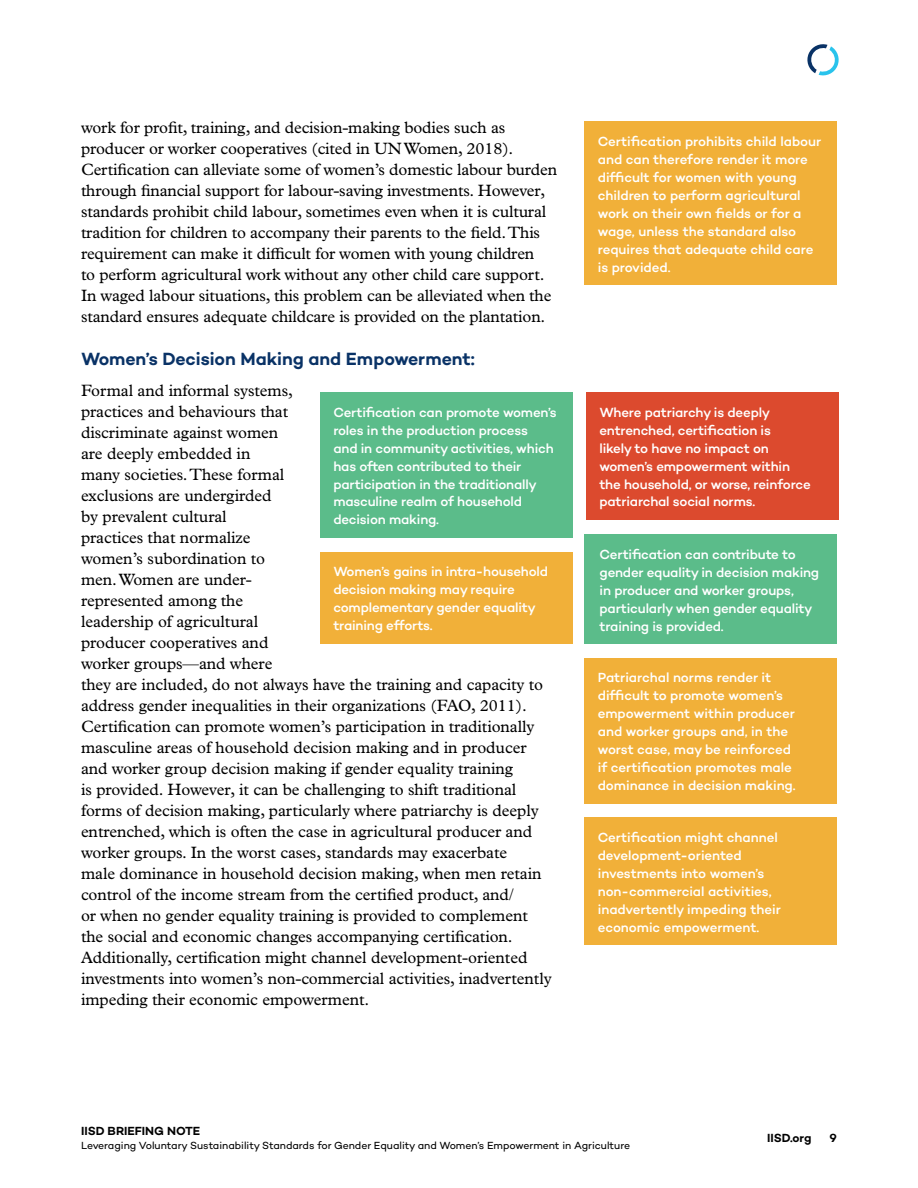
<style>
.page{position:relative;width:918px;height:1188px;background:#fff}
.page>*{position:absolute;margin:0;border:0;box-sizing:border-box;transform-origin:0 0}
.t1{font:600 18px "Campton";letter-spacing:-.005em;color:#093266}
.t2{font:16.5px/21px "Plantin MT Pro";letter-spacing:-.005em;color:#000}
.t3{font:500 13.5px/18px "Campton";letter-spacing:-.01em;color:#fff}
.t4{font:600 12px "Campton";color:#000}
.t5{font:10.5px "Campton";letter-spacing:-.005em;color:#000}
</style>
<div class="page">
<svg style="left:807px;top:44px;width:32px;height:32px"></svg>
<div style="left:584px;top:122px;width:253px;height:163px;background:#f1b039"></div>
<div style="left:320px;top:392px;width:253px;height:146px;background:#5bbc8a"></div>
<div style="left:584px;top:534px;width:253px;height:110px;background:#5bbc8a"></div>
<div style="left:584px;top:658px;width:253px;height:146px;background:#f1b039"></div>
<div style="left:584px;top:818px;width:253px;height:127px;background:#f1b039"></div>
<div style="left:320px;top:552px;width:253px;height:92px;background:#f1b039"></div>
<div style="left:586px;top:392px;width:253px;height:128px;background:#dc4a2e"></div>
<p class="t2" style="left:81px;top:117px;width:478px">work for profit, training, and decision-making bodies such as producer or worker cooperatives (cited in UN Women, 2018).<br>Certification can alleviate some of women’s domestic labour burden through financial support for labour-saving investments. However, standards prohibit child labour, sometimes even when it is cultural tradition for children to accompany their parents to the field. This requirement can make it difficult for women with young children<br>to perform agricultural work without any other child care support.<br>In waged labour situations, this problem can be alleviated when the standard ensures adequate childcare is provided on the plantation.</p>
<p class="t1" style="left:81px;top:347px;width:395px">Women’s Decision Making and Empowerment:</p>
<p class="t2" style="left:81px;top:380px;width:472px">Formal and informal systems,<br>practices and behaviours that<br>discriminate against women<br>are deeply embedded in<br>many societies. These formal<br>exclusions are undergirded<br>by prevalent cultural<br>practices that normalize<br>women’s subordination to<br>men. Women are under-<br>represented among the<br>leadership of agricultural<br>producer cooperatives and<br>worker groups—and where<br>they are included, do not always have the training and capacity to address gender inequalities in their organizations (FAO, 2011).<br>Certification can promote women’s participation in traditionally masculine areas of household decision making and in producer and worker group decision making if gender equality training<br>is provided. However, it can be challenging to shift traditional forms of decision making, particularly where patriarchy is deeply entrenched, which is often the case in agricultural producer and worker groups. In the worst cases, standards may exacerbate<br>male dominance in household decision making, when men retain control of the income stream from the certified product, and/<br>or when no gender equality training is provided to complement the social and economic changes accompanying certification.<br>Additionally, certification might channel development-oriented investments into women’s non-commercial activities, inadvertently impeding their economic empowerment.</p>
<p class="t3" style="left:333px;top:403px;width:225px">Certification can promote women’s roles in the production process<br>and in community activities, which has often contributed to their participation in the traditionally masculine realm of household decision making.</p>
<p class="t3" style="left:333px;top:562px;width:216px">Women’s gains in intra-household decision making may require complementary gender equality training efforts.</p>
<p class="t3" style="left:598px;top:132px;width:225px">Certification prohibits child labour and can therefore render it more difficult for women with young children to perform agricultural work on their own fields or for a wage, unless the standard also requires that adequate child care is provided.</p>
<p class="t3" style="left:599px;top:403px;width:213px">Where patriarchy is deeply entrenched, certification is<br>likely to have no impact on women’s empowerment within the household, or worse, reinforce patriarchal social norms.</p>
<p class="t3" style="left:600px;top:545px;width:221px">Certification can contribute to gender equality in decision making in producer and worker groups, particularly when gender equality training is provided.</p>
<p class="t3" style="left:598px;top:668px;width:199px">Patriarchal norms render it difficult to promote women’s empowerment within producer and worker groups and, in the worst case, may be reinforced if certification promotes male dominance in decision making.</p>
<p class="t3" style="left:598px;top:828px;width:185px">Certification might channel development-oriented investments into women’s non-commercial activities, inadvertently impeding their economic empowerment.</p>
<p class="t4" style="left:81px;top:1124px;width:121px">IISD BRIEFING NOTE</p>
<p class="t5" style="left:81px;top:1139px;width:551px">Leveraging Voluntary Sustainability Standards for Gender Equality and Women’s Empowerment in Agriculture</p>
<p class="t4" style="left:767px;top:1130px;width:46px">IISD.org</p>
<p class="t4" style="left:830px;top:1130px;width:9px">9</p>
</div>
